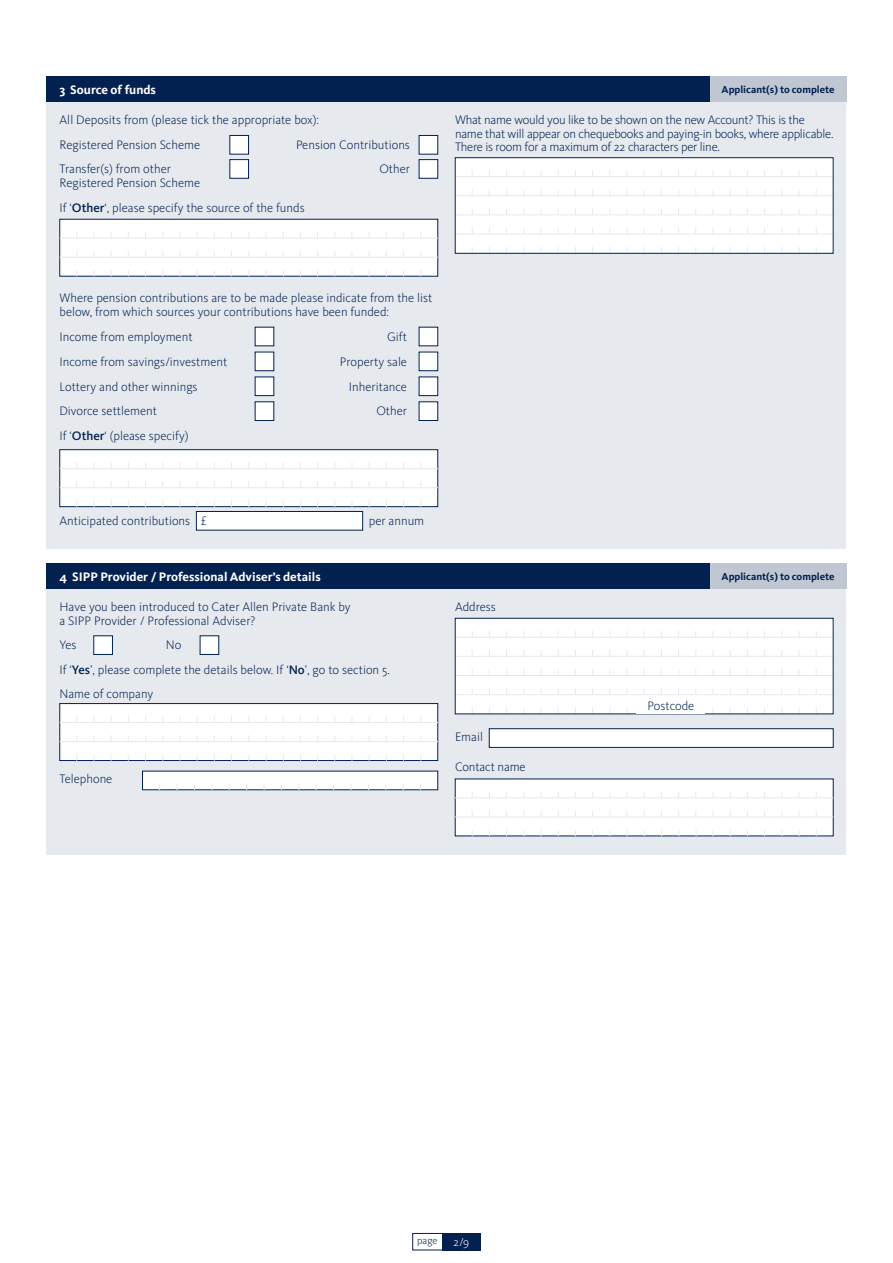
<style>
.page{position:relative;width:893px;height:1263px;background:#fff}
.page>*{position:absolute;margin:0;border:0;box-sizing:border-box;transform-origin:0 0}
.t1{font:300 12.75px/13.5px "Kievit OT";color:#022151}
.t2{font:300 12.75px/13.5px "Kievit OT";letter-spacing:-.02em;color:#022151}
.t3{font:700 12.75px "Kievit OT";color:#fff}
.t4{font:300 12px "Kievit OT";color:#fff}
.t5{font:700 10.5px "Kievit OT";color:#022151}
.t6{font:300 10.5px "Kievit OT";color:#022151}
.s1{font-weight:500}
</style>
<div class="page">
<div style="left:412px;top:1233px;width:34px;height:17px;border:1px solid #022151"></div>
<div style="left:442px;top:1233px;width:38px;height:17px;background:#022151"></div>
<div style="left:47px;top:589px;width:799px;height:266px;background:#e6e9ee"></div>
<div style="left:94px;top:635px;width:19px;height:20px;background:#fff;border:1px solid #022151"></div>
<div style="left:200px;top:635px;width:19px;height:20px;background:#fff"></div>
<div style="left:60px;top:703px;width:378px;height:58px;background:#fff;border:1px solid #022151"></div>
<hr style="left:60px;top:722px;width:378px;height:1px;background:#e6e9ee">
<hr style="left:60px;top:741px;width:378px;height:1px;background:#e6e9ee">
<div style="left:142px;top:771px;width:296px;height:19px;background:#fff"></div>
<div style="left:455px;top:618px;width:378px;height:96px;background:#fff"></div>
<hr style="left:455px;top:637px;width:378px;height:1px;background:#e6e9ee">
<hr style="left:455px;top:656px;width:378px;height:1px;background:#e6e9ee">
<hr style="left:455px;top:675px;width:378px;height:1px;background:#e6e9ee">
<hr style="left:455px;top:694px;width:378px;height:1px;background:#e6e9ee">
<div style="left:455px;top:618px;width:378px;height:96px;border:1px solid #022151"></div>
<div style="left:637px;top:701px;width:68px;height:12px;background:#fff"></div>
<div style="left:489px;top:728px;width:344px;height:20px;background:#fff;border:1px solid #022151"></div>
<div style="left:455px;top:779px;width:378px;height:57px;background:#fff"></div>
<hr style="left:455px;top:798px;width:378px;height:1px;background:#e6e9ee">
<hr style="left:455px;top:817px;width:378px;height:1px;background:#e6e9ee">
<div style="left:47px;top:563px;width:663px;height:26px;background:#022151"></div>
<div style="left:710px;top:563px;width:136px;height:26px;background:#c0c7d3"></div>
<div style="left:47px;top:102px;width:799px;height:447px;background:#e6e9ee"></div>
<div style="left:230px;top:135px;width:19px;height:19px;background:#fff;border:1px solid #022151"></div>
<div style="left:419px;top:135px;width:19px;height:19px;background:#fff;border:1px solid #022151"></div>
<div style="left:230px;top:159px;width:19px;height:19px;background:#fff;border:1px solid #022151"></div>
<div style="left:419px;top:159px;width:19px;height:19px;background:#fff;border:1px solid #022151"></div>
<div style="left:60px;top:219px;width:378px;height:57px;background:#fff"></div>
<hr style="left:60px;top:238px;width:378px;height:1px;background:#e6e9ee">
<hr style="left:60px;top:257px;width:378px;height:1px;background:#e6e9ee">
<div style="left:255px;top:327px;width:19px;height:19px;background:#fff"></div>
<div style="left:419px;top:327px;width:19px;height:19px;background:#fff"></div>
<div style="left:255px;top:352px;width:19px;height:19px;background:#fff;border:1px solid #022151"></div>
<div style="left:419px;top:352px;width:19px;height:19px;background:#fff;border:1px solid #022151"></div>
<div style="left:255px;top:377px;width:19px;height:19px;background:#fff;border:1px solid #022151"></div>
<div style="left:419px;top:377px;width:19px;height:19px;background:#fff;border:1px solid #022151"></div>
<div style="left:255px;top:402px;width:19px;height:19px;background:#fff;border:1px solid #022151"></div>
<div style="left:419px;top:402px;width:19px;height:19px;background:#fff;border:1px solid #022151"></div>
<div style="left:60px;top:449px;width:378px;height:58px;background:#fff;border:1px solid #022151"></div>
<hr style="left:60px;top:468px;width:378px;height:1px;background:#e6e9ee">
<hr style="left:60px;top:487px;width:378px;height:1px;background:#e6e9ee">
<div style="left:196px;top:511px;width:167px;height:19px;background:#fff"></div>
<div style="left:196px;top:511px;width:167px;height:19px;border:1px solid #022151"></div>
<div style="left:455px;top:157px;width:378px;height:96px;background:#fff"></div>
<hr style="left:455px;top:176px;width:378px;height:1px;background:#e6e9ee">
<hr style="left:455px;top:195px;width:378px;height:1px;background:#e6e9ee">
<hr style="left:455px;top:215px;width:378px;height:1px;background:#e6e9ee">
<hr style="left:455px;top:234px;width:378px;height:1px;background:#e6e9ee">
<div style="left:455px;top:157px;width:378px;height:96px;border:1px solid #022151"></div>
<div style="left:47px;top:77px;width:663px;height:25px;background:#022151"></div>
<div style="left:710px;top:77px;width:136px;height:25px;background:#c0c7d3"></div>
<p class="t3" style="left:60px;top:82px;width:98px">3 Source of funds</p>
<p class="t5" style="left:722px;top:84px;width:115px">Applicant(s) to complete</p>
<p class="t1" style="left:60px;top:108px;width:261px;line-height:24.9px">All Deposits from (please tick the appropriate box):<br>Registered Pension Scheme</p>
<p class="t1" style="left:296px;top:138px;width:115px">Pension Contributions</p>
<p class="t1" style="left:60px;top:162px;width:113px">Transfer(s) from other</p>
<p class="t1" style="left:379px;top:162px;width:32px">Other</p>
<p class="t1" style="left:60px;top:170px;width:247px;line-height:24.9px">Registered Pension Scheme<br>If ‘<span class="s1">Other</span>‘, please specify the source of the funds</p>
<p class="t2" style="left:455px;top:113px;width:380px">What name would you like to be shown on the new Account? This is the name that will appear on chequebooks and paying-in books, where applicable.<br>There is room for a maximum of 22 characters per line.</p>
<p class="t1" style="left:60px;top:292px;width:374px">Where pension contributions are to be made please indicate from the list below, from which sources your contributions have been funded:</p>
<p class="t1" style="left:60px;top:330px;width:135px">Income from employment</p>
<p class="t1" style="left:387px;top:330px;width:21px">Gift</p>
<p class="t1" style="left:60px;top:355px;width:169px">Income from savings/investment</p>
<p class="t1" style="left:340px;top:355px;width:69px">Property sale</p>
<p class="t1" style="left:60px;top:380px;width:140px">Lottery and other winnings</p>
<p class="t1" style="left:349px;top:380px;width:60px">Inheritance</p>
<p class="t1" style="left:60px;top:405px;width:99px">Divorce settlement</p>
<p class="t1" style="left:376px;top:405px;width:32px">Other</p>
<p class="t1" style="left:60px;top:430px;width:131px">If ‘<span class="s1">Other</span>‘ (please specify)</p>
<p class="t1" style="left:60px;top:514px;width:149px">Anticipated contributions £</p>
<p class="t1" style="left:369px;top:514px;width:57px">per annum</p>
<p class="t3" style="left:60px;top:569px;width:263px">4 SIPP Provider / Professional Adviser’s details</p>
<p class="t5" style="left:722px;top:570px;width:115px">Applicant(s) to complete</p>
<p class="t1" style="left:60px;top:600px;width:293px">Have you been introduced to Cater Allen Private Bank by a SIPP Provider / Professional Adviser?</p>
<p class="t1" style="left:60px;top:639px;width:19px">Yes</p>
<p class="t1" style="left:60px;top:633px;width:332px;line-height:24.5px;text-indent:106px">No<br>If ‘<span class="s1">Yes</span>’, please complete the details below. If ‘<span class="s1">No</span>’, go to section 5.<br>Name of company</p>
<p class="t1" style="left:60px;top:772px;width:54px">Telephone</p>
<p class="t1" style="left:455px;top:600px;width:42px">Address</p>
<p class="t1" style="left:455px;top:730px;width:29px">Email</p>
<p class="t1" style="left:455px;top:761px;width:72px">Contact name</p>
<p class="t1" style="left:647px;top:700px;width:48px">Postcode</p>
<p class="t6" style="left:417px;top:1235px;width:22px">page</p>
<p class="t4" style="left:454px;top:1235px;width:17px">2/9</p>
</div>
